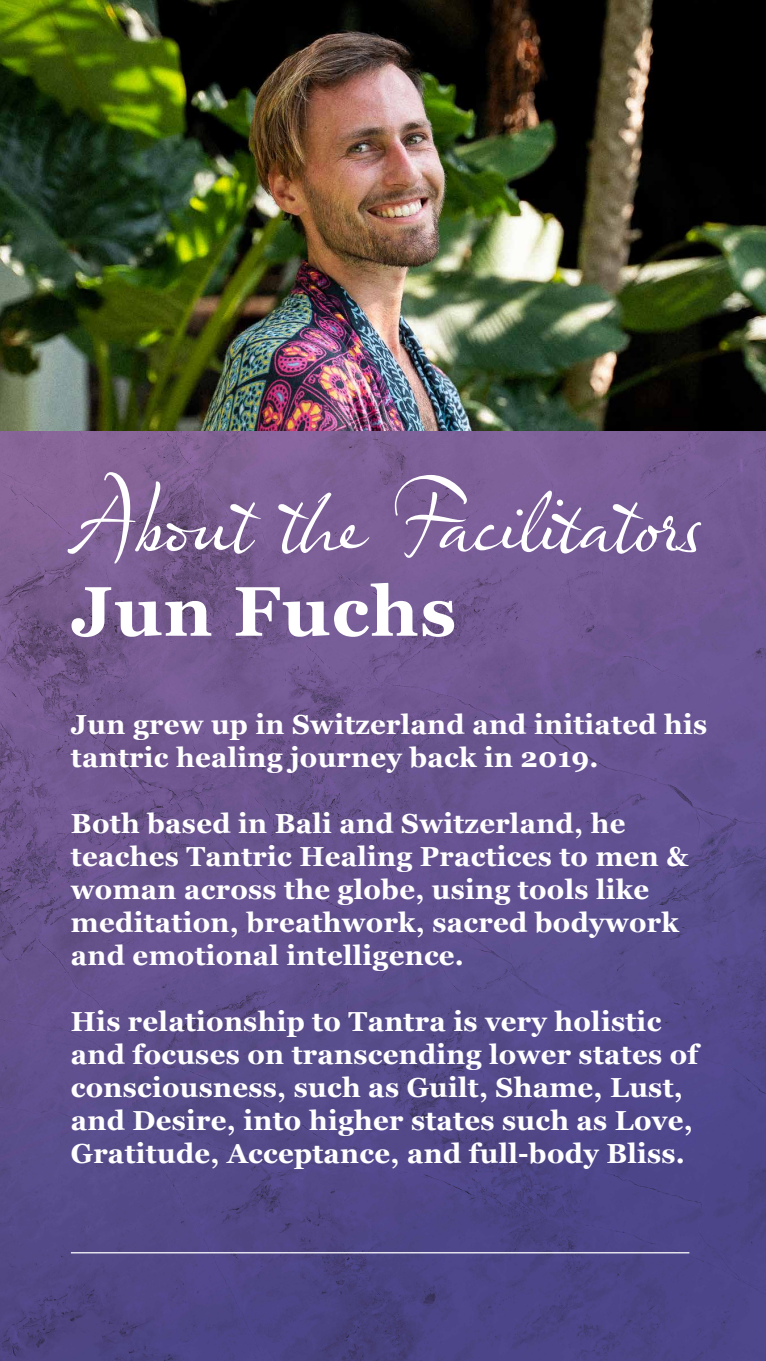
<style>
.page{position:relative;width:766px;height:1361px;background:#fff}
.page>*{position:absolute;margin:0;border:0;box-sizing:border-box;transform-origin:0 0}
.t1{font:90px "Olicana Smooth";color:#fff}
.t2{font:700 70px "Georgia";letter-spacing:.02em;color:#fff}
.t3{font:700 27.5px/33px "Georgia";letter-spacing:.01em;color:#fff}
</style>
<div class="page">
<img style="left:0;top:0;width:765px;height:1361px">
<hr style="left:71px;top:1252px;width:618px;height:1px;background:#fff">
<h1 class="t1" style="left:71px;top:464px;width:630px">About the Facilitators</h1>
<h2 class="t2" style="left:71px;top:559px;width:387px">Jun Fuchs</h2>
<p class="t3" style="left:71px;top:707px;width:637px">Jun grew up in Switzerland and initiated his tantric healing journey back in 2019.</p>
<p class="t3" style="left:71px;top:806px;width:619px">Both based in Bali and Switzerland, he teaches Tantric Healing Practices to men &amp; woman across the globe, using tools like meditation, breathwork, sacred bodywork and emotional intelligence.</p>
<p class="t3" style="left:71px;top:1004px;width:628px">His relationship to Tantra is very holistic and focuses on transcending lower states of consciousness, such as Guilt, Shame, Lust, and Desire, into higher states such as Love, Gratitude, Acceptance, and full-body Bliss.</p>
</div>
